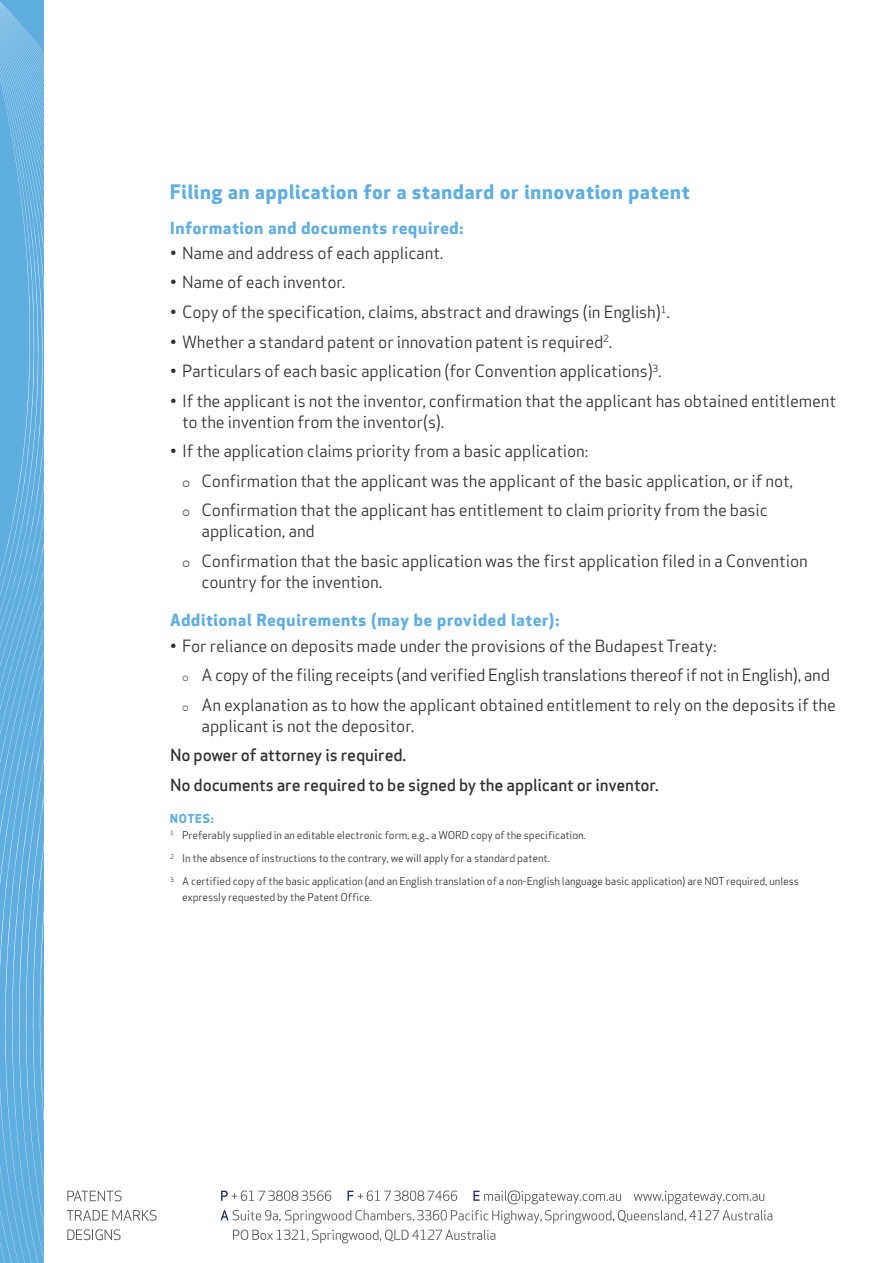
<style>
.page{position:relative;width:893px;height:1263px;background:#fff}
.page>*{position:absolute;margin:0;border:0;box-sizing:border-box;transform-origin:0 0}
.t1{font:700 19.5px "Apex New";letter-spacing:.045em;color:#60aee0}
.t2{font:16.5px/21px "Apex Sans";letter-spacing:-.01em;color:#312f30}
.t3{font:500 16.5px/29.5px "Apex Sans";letter-spacing:-.01em;color:#312f30}
.t4{font:700 16.5px "Apex New";letter-spacing:.05em;color:#60aee0}
.t5{font:700 12px "Apex New";letter-spacing:.075em;color:#60aee0}
.t6{font:10.5px/15.8px "Apex Sans";letter-spacing:-.01em;color:#312f30}
</style>
<div class="page">
<svg style="left:0;top:35px;width:44px;height:1228px;background:#67b1e1"></svg>
<svg style="left:0;top:38px;width:44px;height:725px"></svg>
<svg style="left:0;top:41px;width:44px;height:694px"></svg>
<svg style="left:0;top:44px;width:44px;height:666px"></svg>
<svg style="left:0;top:47px;width:44px;height:640px"></svg>
<svg style="left:0;top:51px;width:44px;height:616px;background:#67b1e1"></svg>
<svg style="left:67px;top:1190px;width:55px;height:11px"></svg>
<svg style="left:67px;top:1210px;width:90px;height:11px"></svg>
<svg style="left:67px;top:1229px;width:54px;height:11px"></svg>
<svg style="left:221px;top:1190px;width:110px;height:11px"></svg>
<svg style="left:347px;top:1190px;width:110px;height:11px"></svg>
<svg style="left:473px;top:1190px;width:148px;height:14px"></svg>
<svg style="left:634px;top:1191px;width:130px;height:13px"></svg>
<svg style="left:220px;top:1210px;width:552px;height:33px"></svg>
<p class="t1" style="left:170px;top:178px;width:521px">Filing an application for a standard or innovation patent</p>
<p class="t4" style="left:170px;top:216px;width:295px">Information and documents required:</p>
<p class="t2" style="left:170px;top:241px;width:275px">• Name and address of each applicant.</p>
<p class="t2" style="left:170px;top:270px;width:177px">• Name of each inventor.</p>
<p class="t2" style="left:170px;top:300px;width:501px">• Copy of the specification, claims, abstract and drawings (in English)<sup>1</sup>.</p>
<p class="t2" style="left:170px;top:329px;width:444px">• Whether a standard patent or innovation patent is required<sup>2</sup>.</p>
<p class="t2" style="left:170px;top:359px;width:493px">• Particulars of each basic application (for Convention applications)<sup>3</sup>.</p>
<p class="t2" style="left:182px;top:388px;width:655px;text-indent:-12px">• If the applicant is not the inventor, confirmation that the applicant has obtained entitlement to the invention from the inventor(s).</p>
<p class="t2" style="left:170px;top:439px;width:420px">• If the application claims priority from a basic application:</p>
<p class="t2" style="left:182px;top:468px;width:613px">○ Confirmation that the applicant was the applicant of the basic application, or if not,</p>
<p class="t2" style="left:202px;top:498px;width:568px;text-indent:-19px">○ Confirmation that the applicant has entitlement to claim priority from the basic application, and</p>
<p class="t2" style="left:202px;top:548px;width:608px;text-indent:-19px">○ Confirmation that the basic application was the first application filed in a Convention country for the invention.</p>
<p class="t4" style="left:170px;top:608px;width:391px">Additional Requirements (may be provided later):</p>
<p class="t2" style="left:170px;top:633px;width:548px">• For reliance on deposits made under the provisions of the Budapest Treaty:</p>
<p class="t2" style="left:182px;top:663px;width:649px">○ A copy of the filing receipts (and verified English translations thereof if not in English), and</p>
<p class="t2" style="left:202px;top:692px;width:636px;text-indent:-19px">○ An explanation as to how the applicant obtained entitlement to rely on the deposits if the applicant is not the depositor.</p>
<p class="t3" style="left:170px;top:738px;width:490px">No power of attorney is required.<br>No documents are required to be signed by the applicant or inventor.</p>
<p class="t5" style="left:170px;top:810px;width:45px">NOTES:</p>
<p class="t6" style="left:170px;top:826px;width:417px"><sup>1</sup> Preferably supplied in an editable electronic form, e.g., a WORD copy of the specification.</p>
<p class="t6" style="left:170px;top:849px;width:381px"><sup>2</sup> In the absence of instructions to the contrary, we will apply for a standard patent.</p>
<p class="t6" style="left:182px;top:873px;width:618px;text-indent:-12px"><sup>3</sup> A certified copy of the basic application (and an English translation of a non-English language basic application) are NOT required, unless expressly requested by the Patent Office.</p>
</div>
